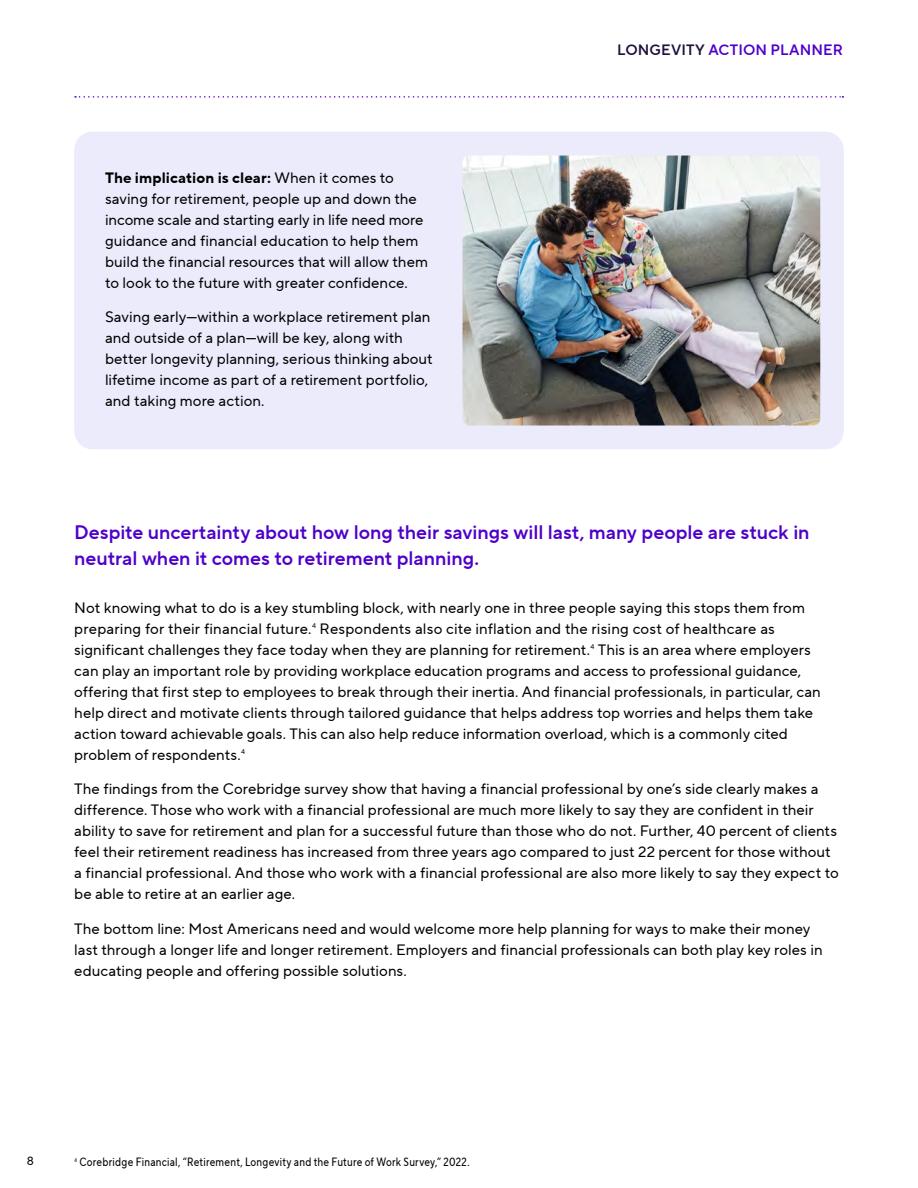
<style>
.page{position:relative;width:918px;height:1188px;background:#fff}
.page>*{position:absolute;margin:0;border:0;box-sizing:border-box;transform-origin:0 0}
.t1{font:19.5px/25.5px "TT Norms Pro Dm Bd";color:#4f00ca}
.t2{font:15px/21px "TT Norms Pro";letter-spacing:.005em;color:#000}
.t3{font:700 15px "TT Norms Pro";letter-spacing:.005em;color:#000}
.t4{font:15px "TT Norms Pro Dm Bd";letter-spacing:.005em;color:#4f00ca}
.t5{font:12px "TT Norms Pro Cond";letter-spacing:.02em;color:#000}
.t6{font:12px "TT Norms Pro";color:#000}
.t7{font:6.75px "TT Norms Pro";color:#000}
.t8{font:5.4px "TT Norms Pro Cond";color:#000}
.s1{font-weight:400}
.s2{color:#20113e}
</style>
<div class="page">
<div style="left:74px;top:132px;width:770px;height:317px;background:#ebebfc;border-radius:18px"></div>
<img style="left:463px;top:156px;width:357px;height:270px">
<svg style="left:75px;top:96px;width:768px;height:2px"></svg>
<h4 class="t3" style="left:105px;top:166px;width:290px">The implication is clear: <span class="s1">When it comes to</span></h4>
<p class="t2" style="left:105px;top:188px;width:325px">saving for retirement, people up and down the income scale and starting early in life need more guidance and financial education to help them build the financial resources that will allow them to look to the future with greater confidence.</p>
<p class="t2" style="left:105px;top:306px;width:329px">Saving early—within a workplace retirement plan and outside of a plan—will be key, along with better longevity planning, serious thinking about lifetime income as part of a retirement portfolio, and taking more action.</p>
<p class="t4" style="left:617px;top:39px;width:227px"><span class="s2">LONGEVITY</span> ACTION PLANNER</p>
<p class="t1" style="left:74px;top:520px;width:737px">Despite uncertainty about how long their savings will last, many people are stuck in neutral when it comes to retirement planning.</p>
<p class="t2" style="left:74px;top:597px;width:732px">Not knowing what to do is a key stumbling block, with nearly one in three people saying this stops them from preparing for their financial future.</p>
<p class="t2" style="left:74px;top:618px;width:702px;text-indent:245px">Respondents also cite inflation and the rising cost of healthcare as significant challenges they face today when they are planning for retirement.</p>
<p class="t7" style="left:312px;top:621px;width:5px">4</p>
<p class="t2" style="left:74px;top:639px;width:748px;text-indent:523px">This is an area where employers can play an important role by providing workplace education programs and access to professional guidance, offering that first step to employees to break through their inertia. And financial professionals, in particular, can help direct and motivate clients through tailored guidance that helps address top worries and helps them take action toward achievable goals. This can also help reduce information overload, which is a commonly cited problem of respondents.</p>
<p class="t7" style="left:590px;top:642px;width:5px">4</p>
<p class="t7" style="left:241px;top:747px;width:5px">4</p>
<p class="t2" style="left:74px;top:778px;width:766px">The findings from the Corebridge survey show that having a financial professional by one’s side clearly makes a difference. Those who work with a financial professional are much more likely to say they are confident in their ability to save for retirement and plan for a successful future than those who do not. Further, 40 percent of clients feel their retirement readiness has increased from three years ago compared to just 22 percent for those without a financial professional. And those who work with a financial professional are also more likely to say they expect to be able to retire at an earlier age.</p>
<p class="t2" style="left:74px;top:918px;width:750px">The bottom line: Most Americans need and would welcome more help planning for ways to make their money last through a longer life and longer retirement. Employers and financial professionals can both play key roles in educating people and offering possible solutions.</p>
<p class="t6" style="left:27px;top:1153px;width:9px">8</p>
<p class="t8" style="left:75px;top:1157px;width:4px">4</p>
<p class="t5" style="left:79px;top:1154px;width:392px">Corebridge Financial, “Retirement, Longevity and the Future of Work Survey,” 2022.</p>
</div>
